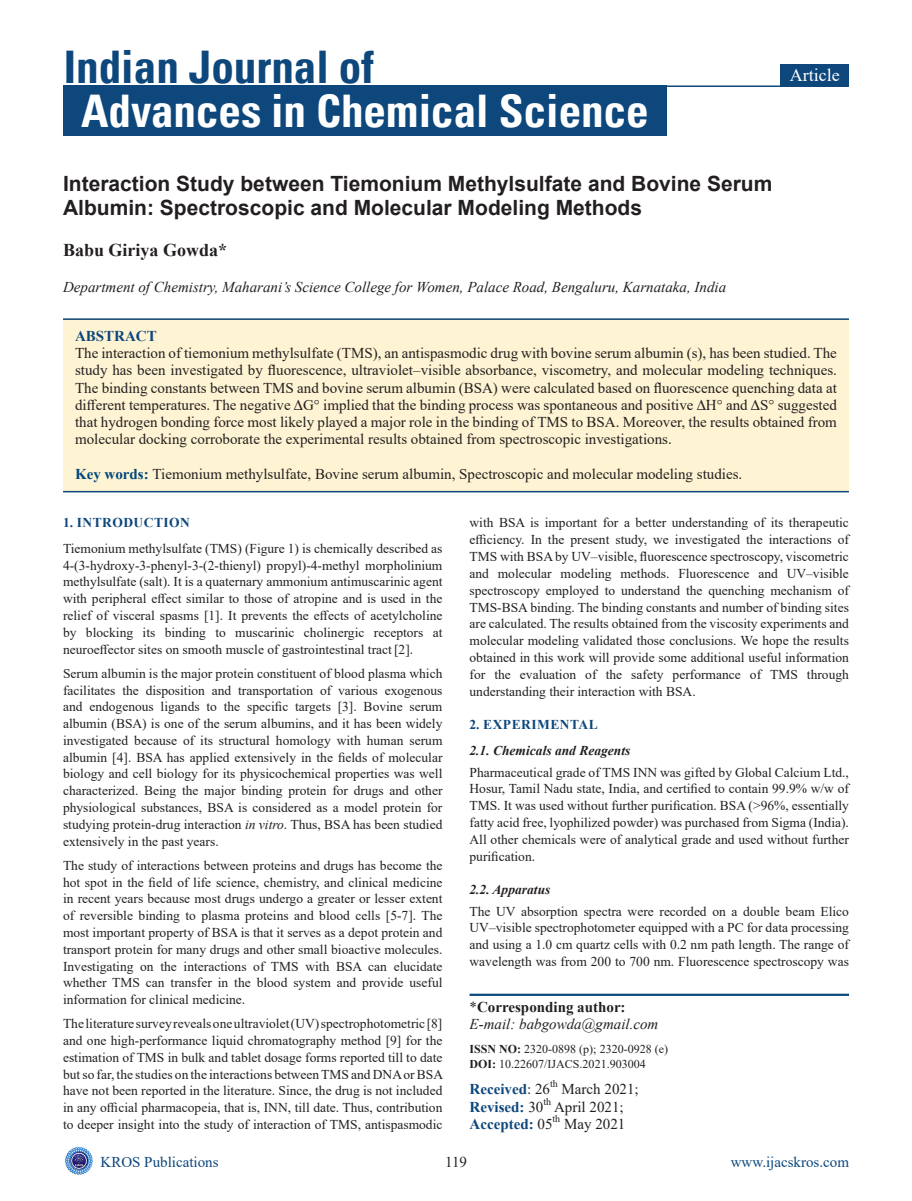
<style>
.page{position:relative;width:912px;height:1201px;background:#fff}
.page>*{position:absolute;margin:0;border:0;box-sizing:border-box;transform-origin:0 0}
.JN{font:700 condensed 45px "Univers";color:#fff}
.JN-2{font:700 condensed 45px "Univers";color:#0d477c}
.AT{font:700 21px/24px "Arial";color:#231f20}
.AU{font:700 18px "Times New Roman";color:#231f20}
.t1{font:18px "Times New Roman";color:#fff}
.ABS{font:15px/17.2px "Times New Roman";color:#231f20;text-align:justify}
.KWD{font:15px "Times New Roman";color:#231f20}
.AFF{font:italic 15px "Times New Roman";color:#231f20}
.ADD{font:italic 15px/17.2px "Times New Roman";color:#231f20}
.doi{font:15px "Times New Roman";color:#0d477c}
.HIS{font:700 15px "Times New Roman";color:#0d477c}
.HIS-2{font:15px "Times New Roman";color:#231f20}
.ABSH{font:700 15px "Times New Roman";color:#0d477c}
.doi-2{font:15px "Times New Roman";color:#231f20}
.TX{font:13.5px/16.8px "Times New Roman";color:#231f20;text-align:justify}
.H2_no_above_space{font:italic 700 13.5px "Times New Roman";color:#231f20}
.t2{font:700 13.5px "Times New Roman";letter-spacing:.035em;color:#0d477c}
.DOI{font:12px/15px "Times New Roman";color:#231f20}
.HIS-3{font:10.05px "Times New Roman";color:#231f20}
.s1{font-weight:700;color:#00467e}
.s2{font-style:italic}
.s3{font-style:normal}
.s4{font-weight:700;font-style:normal}
.s5{font-weight:700}
.s6{font-weight:400;color:#231f20}
</style>
<div class="page">
<img style="left:65px;top:1147px;width:28px;height:28px">
<hr style="left:469px;top:994px;width:380px;height:2px;background:#0d477c">
<div style="left:63px;top:319px;width:786px;height:172px;background:#fef3d2"></div>
<hr style="left:63px;top:318px;width:786px;height:2px;background:#0d477c">
<hr style="left:63px;top:491px;width:786px;height:1px;background:#0d477c">
<div style="left:63px;top:86px;width:603px;height:50px;background:#0d477c"></div>
<div style="left:781px;top:64px;width:68px;height:22px;background:#0d477c"></div>
<hr style="left:666px;top:86px;width:183px;height:1px;background:#0d477c">
<p class="JN-2" style="left:64px;top:39px;width:312px">Indian Journal of</p>
<p class="JN" style="left:81px;top:83px;width:569px">Advances in Chemical Science</p>
<p class="t1" style="left:790px;top:62px;width:51px">Article</p>
<p class="AT" style="left:63px;top:172px;width:711px">Interaction Study between Tiemonium Methylsulfate and Bovine Serum<br>Albumin: Spectroscopic and Molecular Modeling Methods</p>
<p class="AU" style="left:63px;top:237px;width:166px">Babu Giriya Gowda*</p>
<p class="AFF" style="left:63px;top:276px;width:664px">Department of Chemistry, Maharani’s Science College for Women, Palace Road, Bengaluru, Karnataka, India</p>
<p class="ABSH" style="left:75px;top:325px;width:83px">ABSTRACT</p>
<p class="ABS" style="left:75px;top:344px;width:763px">The interaction of tiemonium methylsulfate (TMS), an antispasmodic drug with bovine serum albumin (s), has been studied. The study has been investigated by fluorescence, ultraviolet–visible absorbance, viscometry, and molecular modeling techniques.<br>The binding constants between TMS and bovine serum albumin (BSA) were calculated based on fluorescence quenching data at different temperatures. The negative G° implied that the binding process was spontaneous and positive H° and S° suggested that hydrogen bonding force most likely played a major role in the binding of TMS to BSA. Moreover, the results obtained from molecular docking corroborate the experimental results obtained from spectroscopic investigations.</p>
<p class="KWD" style="left:75px;top:463px;width:668px"><span class="s1">Key words:</span> Tiemonium methylsulfate, Bovine serum albumin, Spectroscopic and molecular modeling studies.</p>
<h1 class="t2" style="left:63px;top:513px;width:128px">1. INTRODUCTION</h1>
<p class="TX" style="left:63px;top:539px;width:381px">Tiemonium methylsulfate (TMS) (Figure 1) is chemically described as 4-(3-hydroxy-3-phenyl-3-(2-thienyl) propyl)-4-methyl morpholinium methylsulfate (salt). It is a quaternary ammonium antimuscarinic agent with peripheral effect similar to those of atropine and is used in the relief of visceral spasms [1]. It prevents the effects of acetylcholine by blocking its binding to muscarinic cholinergic receptors at neuroeffector sites on smooth muscle of gastrointestinal tract [2].</p>
<p class="TX" style="left:63px;top:664px;width:381px">Serum albumin is the major protein constituent of blood plasma which facilitates the disposition and transportation of various exogenous and endogenous ligands to the specific targets [3]. Bovine serum albumin (BSA) is one of the serum albumins, and it has been widely investigated because of its structural homology with human serum albumin [4]. BSA has applied extensively in the fields of molecular biology and cell biology for its physicochemical properties was well characterized. Being the major binding protein for drugs and other physiological substances, BSA is considered as a model protein for studying protein-drug interaction <span class="s2">in vitro</span>. Thus, BSA has been studied extensively in the past years.</p>
<p class="TX" style="left:63px;top:856px;width:381px">The study of interactions between proteins and drugs has become the hot spot in the field of life science, chemistry, and clinical medicine in recent years because most drugs undergo a greater or lesser extent of reversible binding to plasma proteins and blood cells [5-7]. The most important property of BSA is that it serves as a depot protein and transport protein for many drugs and other small bioactive molecules.<br>Investigating on the interactions of TMS with BSA can elucidate whether TMS can transfer in the blood system and provide useful information for clinical medicine.</p>
<p class="TX" style="left:63px;top:1015px;width:381px">The literature survey reveals one ultraviolet (UV) spectrophotometric[8] and one high-performance liquid chromatography method [9] for the estimation of TMS in bulk and tablet dosage forms reported till to date but so far, the studies on the interactions between TMS and DNA or BSA have not been reported in the literature. Since, the drug is not included in any official pharmacopeia, that is, INN, till date. Thus, contribution to deeper insight into the study of interaction of TMS, antispasmodic</p>
<p class="TX" style="left:469px;top:514px;width:381px">with BSA is important for a better understanding of its therapeutic efficiency. In the present study, we investigated the interactions of TMS with BSA by UV–visible, fluorescence spectroscopy, viscometric and molecular modeling methods. Fluorescence and UV–visible spectroscopy employed to understand the quenching mechanism of TMS-BSA binding. The binding constants and number of binding sites are calculated. The results obtained from the viscosity experiments and molecular modeling validated those conclusions. We hope the results obtained in this work will provide some additional useful information for the evaluation of the safety performance of TMS through understanding their interaction with BSA.</p>
<h1 class="t2" style="left:469px;top:715px;width:130px">2. EXPERIMENTAL</h1>
<p class="H2_no_above_space" style="left:469px;top:741px;width:162px">2.1. Chemicals and Reagents</p>
<p class="TX" style="left:469px;top:763px;width:381px">Pharmaceutical grade of TMS INN was gifted by Global Calcium Ltd., Hosur, Tamil Nadu state, India, and certified to contain 99.9% w/w of TMS. It was used without further purification. BSA (˃96%, essentially fatty acid free, lyophilized powder) was purchased from Sigma (India).<br>All other chemicals were of analytical grade and used without further purification.</p>
<h2 class="H2_no_above_space" style="left:469px;top:880px;width:82px">2.2. Apparatus</h2>
<p class="TX" style="left:469px;top:902px;width:381px">The UV absorption spectra were recorded on a double beam Elico UV–visible spectrophotometer equipped with a PC for data processing and using a 1.0 cm quartz cells with 0.2 nm path length. The range of wavelength was from 200 to 700 nm. Fluorescence spectroscopy was</p>
<p class="ADD" style="left:469px;top:998px;width:190px"><span class="s3">*</span><span class="s4">Corresponding author:<br></span>E-mail: babgowda@gmail.com</p>
<p class="DOI" style="left:469px;top:1041px;width:200px"><span class="s5">ISSN NO:</span> 2320-0898 (p); 2320-0928 (e)<br><span class="s5">DOI:</span> 10.22607/IJACS.2021.903004</p>
<p class="HIS" style="left:469px;top:1079px;width:82px">Received<span class="s6">: 26</span></p>
<p class="HIS-3" style="left:550px;top:1077px;width:9px">th</p>
<p class="HIS-2" style="left:561px;top:1079px;width:79px">March 2021;</p>
<p class="HIS-3" style="left:543px;top:1094px;width:9px">th</p>
<p class="HIS-2" style="left:554px;top:1096px;width:71px">April 2021;</p>
<p class="HIS" style="left:469px;top:1113px;width:84px">Accepted: <span class="s6">05</span></p>
<p class="HIS" style="left:469px;top:1096px;width:75px">Revised: <span class="s6">30</span></p>
<p class="HIS-3" style="left:552px;top:1111px;width:9px">th</p>
<p class="HIS-2" style="left:564px;top:1113px;width:63px">May 2021</p>
<p class="doi" style="left:100px;top:1151px;width:119px">KROS Publications</p>
<p class="doi-2" style="left:445px;top:1151px;width:23px">119</p>
<p class="doi" style="left:730px;top:1151px;width:120px">www.ijacskros.com</p>
</div>
